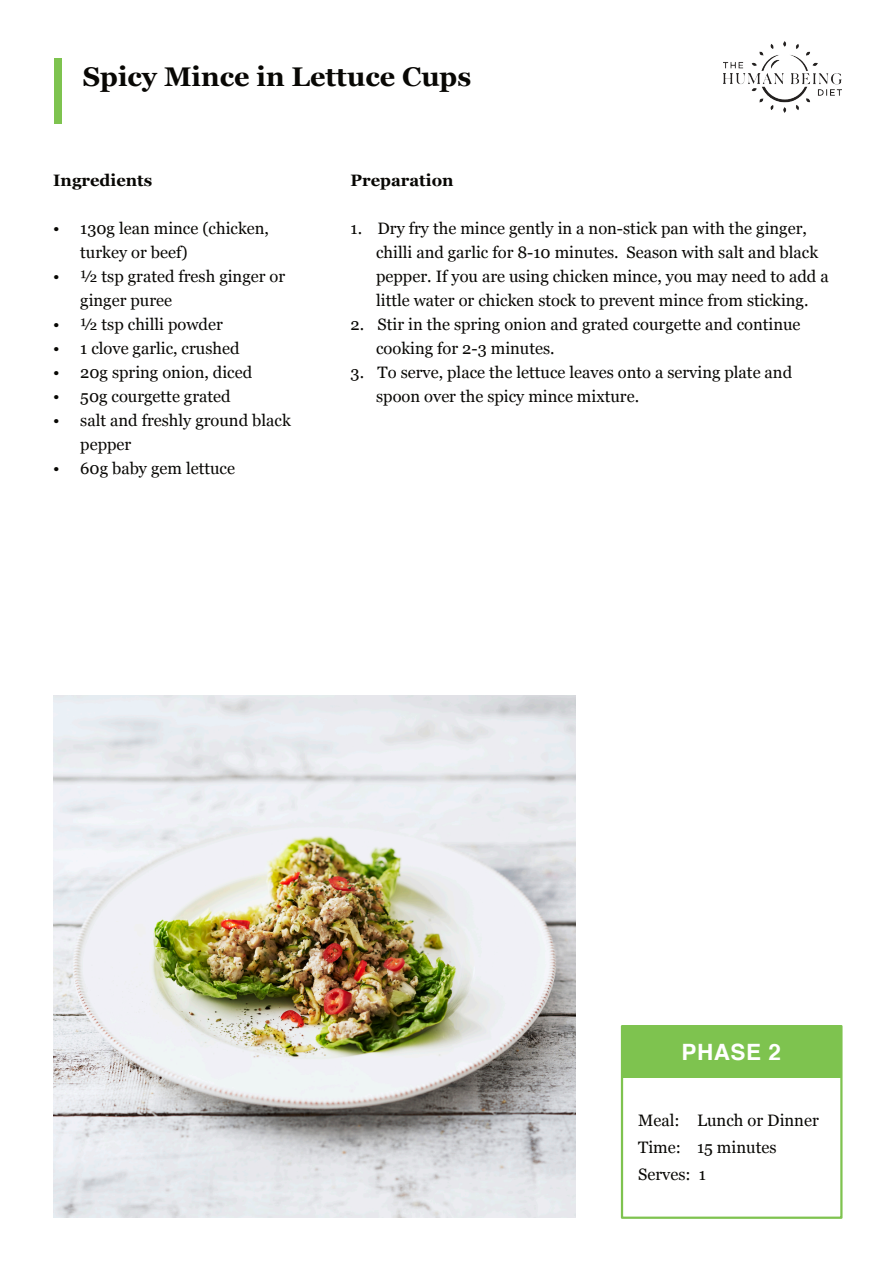
<style>
.page{position:relative;width:894px;height:1263px;background:#fff}
.page>*{position:absolute;margin:0;border:0;box-sizing:border-box;transform-origin:0 0}
.t1{font:700 27px "Georgia";color:#080704}
.t2{font:700 22.5px "Helvetica";letter-spacing:.025em;color:#fff}
.t3{font:16.5px/24px "Georgia";color:#080704}
.t4{font:700 16.5px "Georgia";color:#080704}
</style>
<div class="page">
<div style="left:621px;top:1026px;width:220px;height:52px;background:#7ec34f"></div>
<div style="left:620px;top:1025px;width:222px;height:194px;border:2px solid #7ec34f"></div>
<img style="left:723px;top:41px;width:117px;height:71px">
<div style="left:54px;top:58px;width:8px;height:66px;background:#7ec34f"></div>
<img style="left:53px;top:696px;width:522px;height:522px">
<h1 class="t1" style="left:83px;top:66px;width:390px">Spicy Mince in Lettuce Cups</h1>
<p class="t4" style="left:53px;top:173px;width:100px">Ingredients</p>
<p class="t3" style="left:80px;top:217px;width:190px;text-indent:-27px">• 130g lean mince (chicken, turkey or beef)</p>
<p class="t3" style="left:80px;top:265px;width:206px;text-indent:-27px">• ½ tsp grated fresh ginger or ginger puree</p>
<p class="t3" style="left:53px;top:313px;width:171px">• ½ tsp chilli powder</p>
<p class="t3" style="left:53px;top:337px;width:188px">• 1 clove garlic, crushed</p>
<p class="t3" style="left:53px;top:361px;width:200px">• 20g spring onion, diced</p>
<p class="t3" style="left:53px;top:385px;width:179px">• 50g courgette grated</p>
<p class="t3" style="left:80px;top:409px;width:212px;text-indent:-27px">• salt and freshly ground black pepper</p>
<p class="t3" style="left:53px;top:457px;width:183px">• 60g baby gem lettuce</p>
<p class="t4" style="left:350px;top:173px;width:104px">Preparation</p>
<p class="t3" style="left:376px;top:217px;width:454px;text-indent:-26px">1. Dry fry the mince gently in a non-stick pan with the ginger, chilli and garlic for 8-10 minutes. Season with salt and black pepper. If you are using chicken mince, you may need to add a little water or chicken stock to prevent mince from sticking.</p>
<p class="t3" style="left:376px;top:313px;width:426px;text-indent:-26px">2. Stir in the spring onion and grated courgette and continue cooking for 2-3 minutes.</p>
<p class="t3" style="left:376px;top:361px;width:417px;text-indent:-26px">3. To serve, place the lettuce leaves onto a serving plate and spoon over the spicy mince mixture.</p>
<h2 class="t2" style="left:681px;top:1043px;width:101px">PHASE 2</h2>
<p class="t3" style="left:637px;top:1108px;width:182px;line-height:27px">Meal: Lunch or Dinner<br>Time: 15 minutes<br>Serves: 1</p>
</div>
